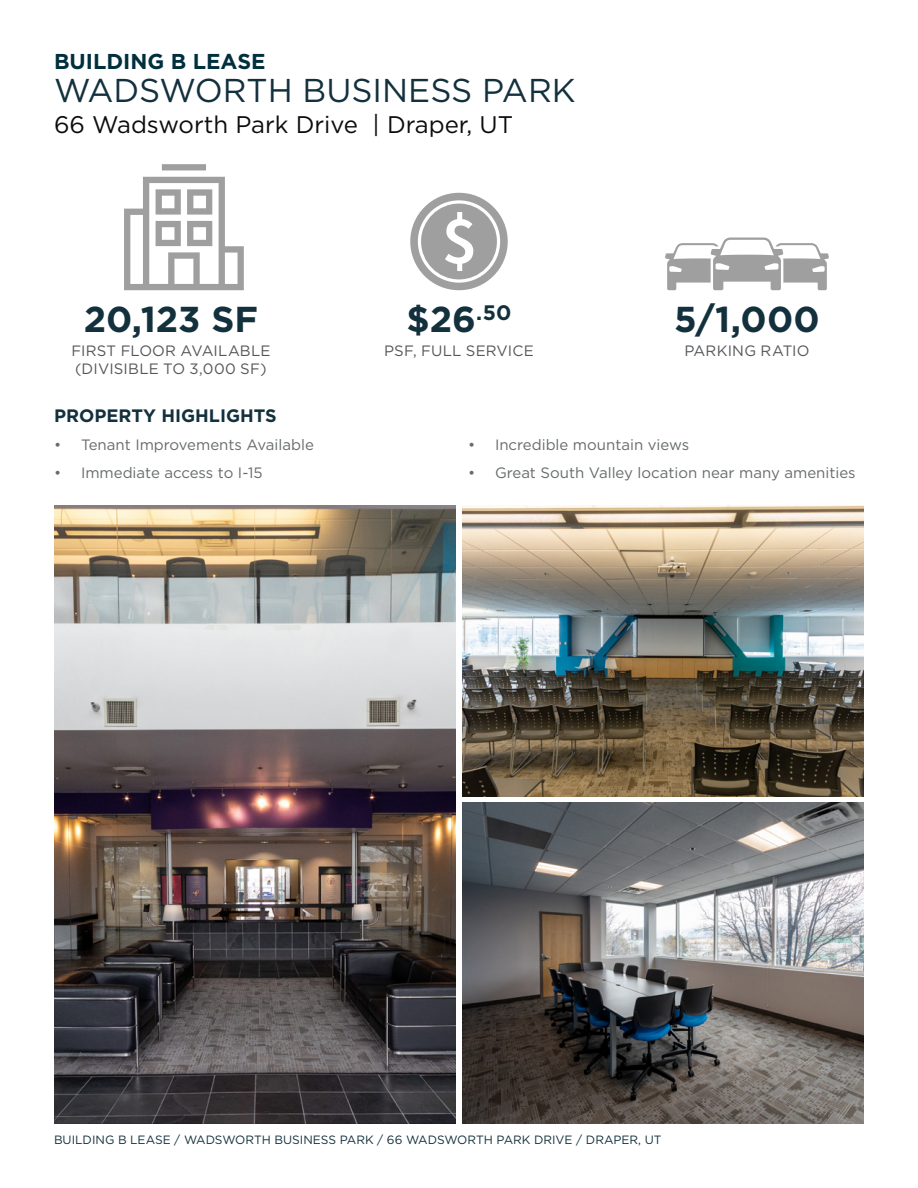
<style>
.page{position:relative;width:918px;height:1188px;background:#fff}
.page>*{position:absolute;margin:0;border:0;box-sizing:border-box;transform-origin:0 0}
.t1{font:700 36px "Gotham";color:#13303d}
.t2{font:33px "Gotham";color:#13303d}
.t3{font:24px "Gotham";color:#0b0c0b}
.t4{font:700 21.6px "Gotham";color:#002f3e}
.t5{font:700 18px "Gotham";color:#13303d}
.t6{font:15px "Gotham";color:#676b6c}
.t7{font:15px "Gotham";letter-spacing:.01em;color:#54575a}
.t8{font:12px "Gotham";color:#13303d}
</style>
<div class="page">
<svg style="left:124px;top:164px;width:120px;height:126px"></svg>
<div style="left:410px;top:193px;width:98px;height:97px;background:#9f9f9f;border-radius:50%"></div>
<svg style="left:418px;top:200px;width:82px;height:83px"></svg>
<svg style="left:665px;top:238px;width:164px;height:52px"></svg>
<img style="left:54px;top:505px;width:402px;height:618px">
<img style="left:462px;top:505px;width:402px;height:292px">
<img style="left:462px;top:803px;width:402px;height:320px">
<p class="t4" style="left:54px;top:47px;width:213px">BUILDING B LEASE</p>
<p class="t2" style="left:54px;top:69px;width:523px">WADSWORTH BUSINESS PARK</p>
<p class="t3" style="left:54px;top:109px;width:461px">66 Wadsworth Park Drive | Draper, UT</p>
<p class="t1" style="left:84px;top:295px;width:176px">20,123 SF</p>
<p class="t7" style="left:71px;top:341px;width:201px">FIRST FLOOR AVAILABLE</p>
<p class="t7" style="left:75px;top:359px;width:193px">(DIVISIBLE TO 3,000 SF)</p>
<p class="t5" style="left:54px;top:403px;width:224px">PROPERTY HIGHLIGHTS</p>
<p class="t1" style="left:407px;top:295px;width:106px">$26<sup>.50</sup></p>
<p class="t7" style="left:384px;top:341px;width:151px">PSF, FULL SERVICE</p>
<p class="t1" style="left:674px;top:295px;width:147px">5/1,000</p>
<p class="t7" style="left:684px;top:341px;width:127px">PARKING RATIO</p>
<p class="t6" style="left:54px;top:435px;width:261px">• Tenant Improvements Available</p>
<p class="t6" style="left:54px;top:463px;width:210px">• Immediate access to I-15</p>
<p class="t6" style="left:468px;top:435px;width:223px">• Incredible mountain views</p>
<p class="t6" style="left:468px;top:463px;width:389px">• Great South Valley location near many amenities</p>
<p class="t8" style="left:54px;top:1132px;width:609px">BUILDING B LEASE / WADSWORTH BUSINESS PARK / 66 WADSWORTH PARK DRIVE / DRAPER, UT</p>
</div>
